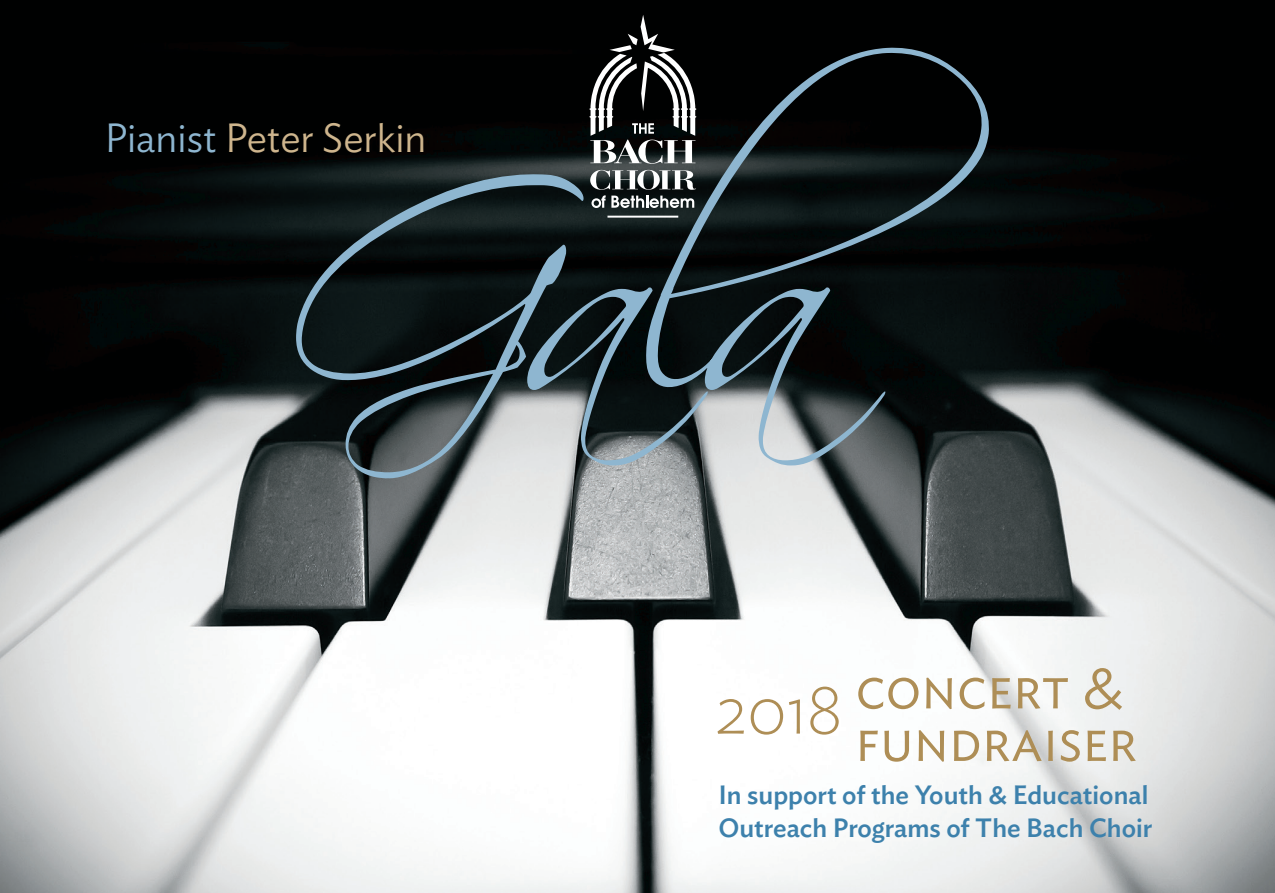
<style>
.page{position:relative;width:1275px;height:893px;background:#fff}
.page>*{position:absolute;margin:0;border:0;box-sizing:border-box;transform-origin:0 0}
.t1{font:300 60px/52.5px "Ideal Sans";color:#ae8e56;text-align:right}
.t2{font:300 40.5px "Ideal Sans";color:#ceb58d}
.t3{font:500 26.25px/33.2px "Ideal Sans";color:#3d81ac}
.s1{color:#8eb6d0}
.s2{font-weight:200;font-size:70.5px}
</style>
<div class="page">
<img style="left:0;top:0;width:1275px;height:892px">
<svg style="left:589px;top:15px;width:107px;height:31px;background:#101111"></svg>
<svg style="left:296px;top:46px;width:695px;height:432px;background:#272f32"></svg>
<svg style="left:0;top:0;width:24px;height:1px"></svg>
<svg style="left:0;top:883px;width:9px;height:10px"></svg>
<svg style="left:1251px;top:0;width:24px;height:1px"></svg>
<svg style="left:1266px;top:883px;width:9px;height:10px"></svg>
<h2 class="t2" style="left:105px;top:107px;width:323px"><span class="s1">Pianist</span> Peter Serkin</h2>
<h1 class="t1" style="left:715px;top:656px;width:424px"><span class="s2">2018</span> concert &amp; fundraiser</h1>
<p class="t3" style="left:718px;top:776px;width:435px">In support of the Youth &amp; Educational<br>Outreach Programs of The Bach Choir</p>
</div>
